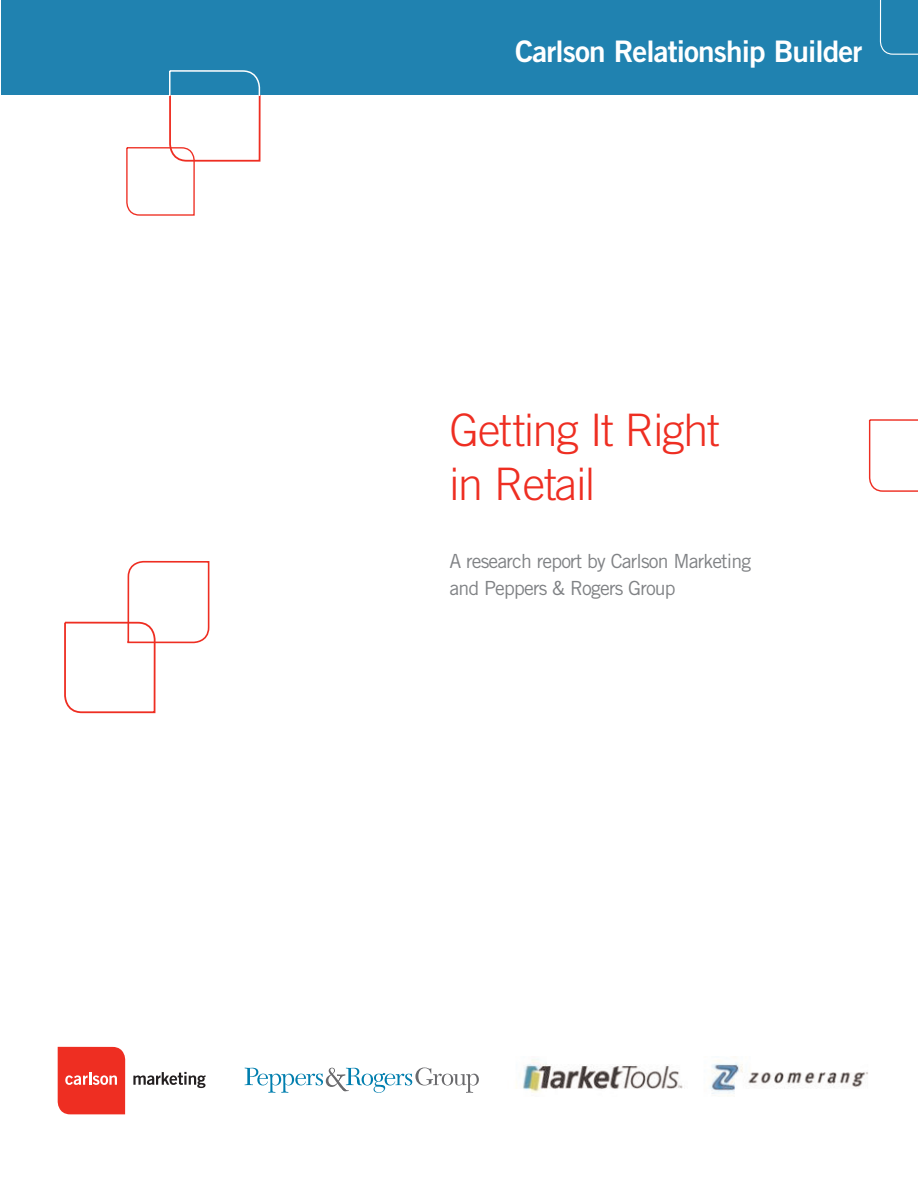
<style>
.page{position:relative;width:918px;height:1189px;background:#fff}
.page>*{position:absolute;margin:0;border:0;box-sizing:border-box;transform-origin:0 0}
.t1{font:300 44.85px/53.7px "Trade Gothic";letter-spacing:-.03em;color:#ee2e22}
.t2{font:29.7px "Trade Gothic Bold Two";letter-spacing:-.03em;color:#fff}
.t3{font:19.5px/27px "Trade Gothic";letter-spacing:-.045em;color:#808285}
</style>
<div class="page">
<img style="left:516px;top:1056px;width:352px;height:38px">
<svg style="left:245px;top:1067px;width:234px;height:25px"></svg>
<svg style="left:58px;top:1046px;width:67px;height:68px;background:#ef3f34"></svg>
<svg style="left:133px;top:1071px;width:73px;height:16px"></svg>
<div style="left:1px;top:0;width:917px;height:95px;background:#2082b0"></div>
<svg style="left:868px;top:419px;width:50px;height:73px"></svg>
<svg style="left:64px;top:561px;width:145px;height:153px"></svg>
<svg style="left:126px;top:70px;width:135px;height:146px"></svg>
<svg style="left:879px;top:0;width:39px;height:55px"></svg>
<h2 class="t2" style="left:515px;top:40px;width:348px">Carlson Relationship Builder</h2>
<h1 class="t1" style="left:449px;top:407px;width:272px">Getting It Right in Retail</h1>
<p class="t3" style="left:449px;top:549px;width:303px">A research report by Carlson Marketing and Peppers &amp; Rogers Group</p>
</div>
